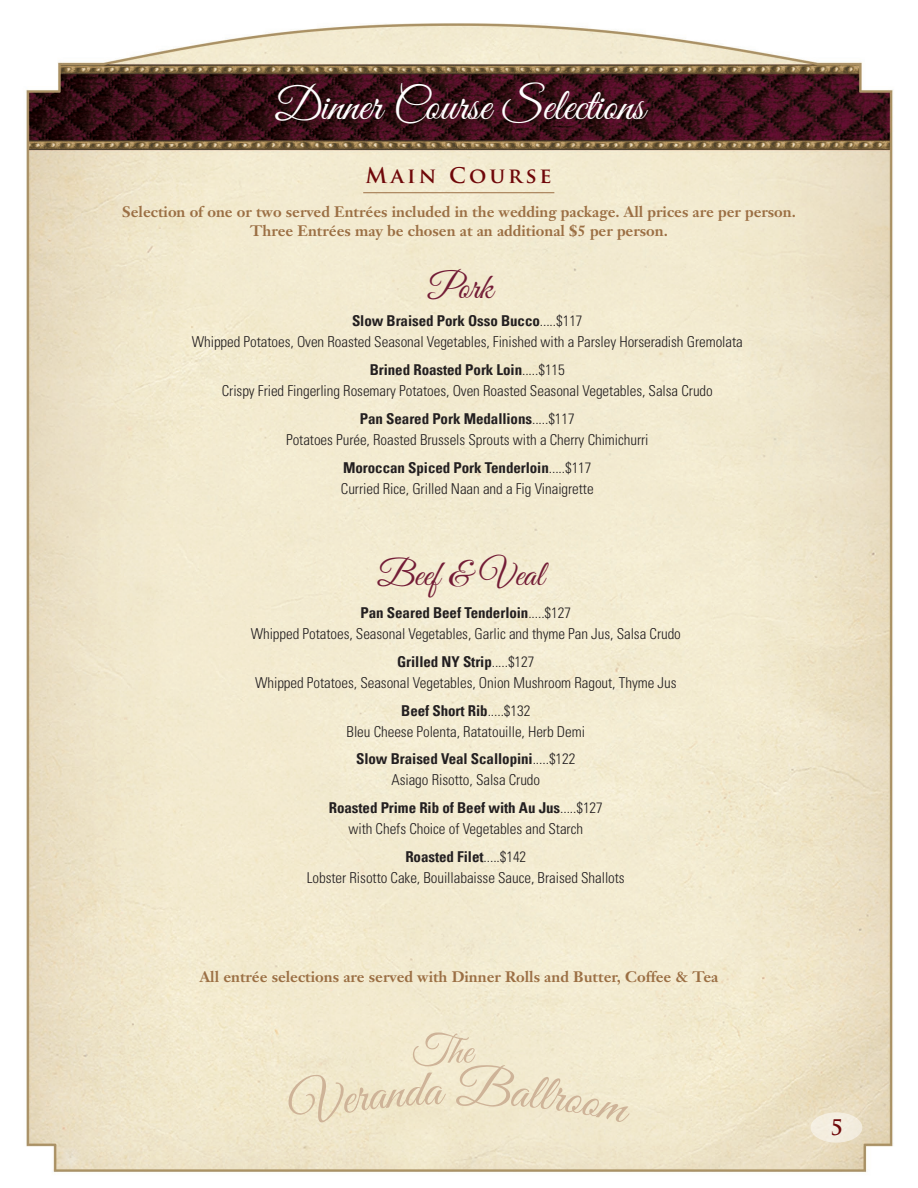
<style>
.page{position:relative;width:918px;height:1188px;background:#fff}
.page>*{position:absolute;margin:0;border:0;box-sizing:border-box;transform-origin:0 0}
.t1{font:45px "Great Vibes";color:#fff}
.t2{font:36px "Great Vibes";color:#731c36}
.t3{font:700 21px "Trajan Pro";letter-spacing:.15em;color:#6f0709}
.t4{font:300 condensed 15px "Univers";letter-spacing:-.005em;color:#231f20}
.t5{font:700 condensed 15px "Univers LT Pro";letter-spacing:-.005em;color:#231f20}
.t6{font:700 15px/19.5px "Janson Text";color:#9b6f44;text-align:center}
.s1{font-family:"Univers";font-weight:300}
</style>
<div class="page">
<img style="left:26px;top:23px;width:867px;height:1150px">
<hr style="left:363px;top:192px;width:191px;height:1px;background:#9b6f44">
<svg style="left:288px;top:1032px;width:342px;height:90px;background:#ede3c8"></svg>
<div style="left:811px;top:1112px;width:51px;height:31px;background:#f3eddf;border-radius:50%"></div>
<h1 class="t1" style="left:275px;top:80px;width:371px">Dinner Course Selections</h1>
<h3 class="t3" style="left:365px;top:162px;width:188px">Main Course</h3>
<p class="t6" style="left:122px;top:202px;width:675px">Selection of one or two served Entrées included in the wedding package. All prices are per person.<br>Three Entrées may be chosen at an additional $5 per person.</p>
<h2 class="t2" style="left:428px;top:267px;width:66px">Pork</h2>
<p class="t5" style="left:352px;top:312px;width:232px">Slow Braised Pork Osso Bucco<span class="s1">.....$117</span></p>
<p class="t4" style="left:192px;top:333px;width:553px">Whipped Potatoes, Oven Roasted Seasonal Vegetables, Finished with a Parsley Horseradish Gremolata</p>
<p class="t5" style="left:370px;top:361px;width:197px">Brined Roasted Pork Loin<span class="s1">.....$115</span></p>
<p class="t4" style="left:222px;top:382px;width:492px">Crispy Fried Fingerling Rosemary Potatoes, Oven Roasted Seasonal Vegetables, Salsa Crudo</p>
<p class="t5" style="left:360px;top:409px;width:216px">Pan Seared Pork Medallions<span class="s1">.....$117</span></p>
<p class="t4" style="left:286px;top:431px;width:364px">Potatoes Purée, Roasted Brussels Sprouts with a Cherry Chimichurri</p>
<p class="t5" style="left:343px;top:458px;width:250px">Moroccan Spiced Pork Tenderloin<span class="s1">.....$117</span></p>
<p class="t4" style="left:341px;top:479px;width:254px">Curried Rice, Grilled Naan and a Fig Vinaigrette</p>
<h2 class="t2" style="left:377px;top:555px;width:168px">Beef &amp; Veal</h2>
<p class="t5" style="left:361px;top:604px;width:212px">Pan Seared Beef Tenderloin<span class="s1">.....$127</span></p>
<p class="t4" style="left:251px;top:625px;width:432px">Whipped Potatoes, Seasonal Vegetables, Garlic and thyme Pan Jus, Salsa Crudo</p>
<p class="t5" style="left:397px;top:652px;width:139px">Grilled NY Strip<span class="s1">.....$127</span></p>
<p class="t4" style="left:255px;top:674px;width:423px">Whipped Potatoes, Seasonal Vegetables, Onion Mushroom Ragout, Thyme Jus</p>
<p class="t5" style="left:401px;top:701px;width:131px">Beef Short Rib<span class="s1">.....$132</span></p>
<p class="t4" style="left:347px;top:722px;width:240px">Bleu Cheese Polenta, Ratatouille, Herb Demi</p>
<p class="t5" style="left:356px;top:750px;width:221px">Slow Braised Veal Scallopini<span class="s1">.....$122</span></p>
<p class="t4" style="left:391px;top:771px;width:150px">Asiago Risotto, Salsa Crudo</p>
<p class="t5" style="left:329px;top:799px;width:276px">Roasted Prime Rib of Beef with Au Jus<span class="s1">.....$127</span></p>
<p class="t4" style="left:349px;top:820px;width:236px">with Chefs Choice of Vegetables and Starch</p>
<p class="t5" style="left:405px;top:847px;width:122px">Roasted Filet<span class="s1">.....$142</span></p>
<p class="t4" style="left:307px;top:869px;width:319px">Lobster Risotto Cake, Bouillabaisse Sauce, Braised Shallots</p>
<p class="t6" style="left:200px;top:967px;width:520px">All entrée selections are served with Dinner Rolls and Butter, Coffee &amp; Tea</p>
<h3 class="t3" style="left:830px;top:1114px;width:14px">5</h3>
</div>
